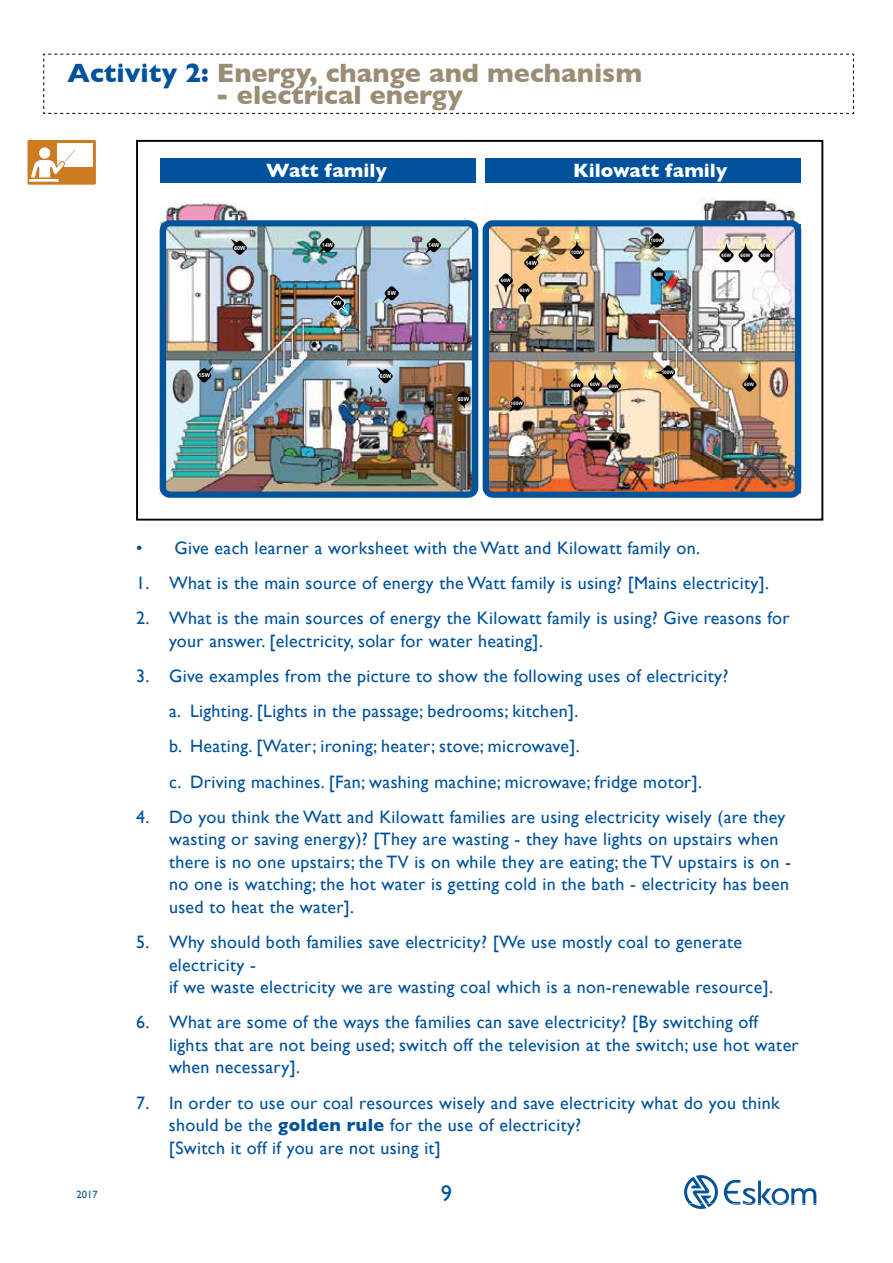
<style>
.page{position:relative;width:893px;height:1263px;background:#fff}
.page>*{position:absolute;margin:0;border:0;box-sizing:border-box;transform-origin:0 0}
.t1{font:700 27px "Gill Sans";color:#9b8c75}
.t2{font:22.5px "Gill Sans";color:#00529c}
.t3{font:700 19.65px "Gill Sans";color:#fff}
.t4{font:18px/22.5px "Gill Sans";letter-spacing:.02em;color:#00529c}
.t5{font:10.5px "Gill Sans";color:#00529c}
.t6{font:700 5.55px "Arial";color:#fff}
.t7{font:700 4.8px "Arial";color:#fff}
.s1{color:#00529c}
.s2{font-weight:700}
</style>
<div class="page">
<svg style="left:684px;top:1175px;width:132px;height:34px"></svg>
<svg style="left:43px;top:54px;width:811px;height:60px"></svg>
<svg style="left:28px;top:140px;width:68px;height:45px"></svg>
<div style="left:160px;top:158px;width:316px;height:24px;background:#00529c"></div>
<div style="left:485px;top:158px;width:316px;height:24px;background:#00529c"></div>
<img style="left:536px;top:199px;width:261px;height:21px">
<img style="left:162px;top:203px;width:93px;height:17px">
<img style="left:160px;top:220px;width:318px;height:278px">
<img style="left:483px;top:220px;width:318px;height:278px">
<svg style="left:382px;top:286px;width:17px;height:16px"></svg>
<svg style="left:330px;top:296px;width:17px;height:16px"></svg>
<svg style="left:318px;top:238px;width:17px;height:16px"></svg>
<svg style="left:424px;top:238px;width:17px;height:16px"></svg>
<svg style="left:197px;top:366px;width:17px;height:17px"></svg>
<svg style="left:231px;top:239px;width:16px;height:16px"></svg>
<svg style="left:377px;top:367px;width:16px;height:16px"></svg>
<svg style="left:456px;top:391px;width:15px;height:18px"></svg>
<svg style="left:498px;top:253px;width:43px;height:50px;background:#c1a27c"></svg>
<svg style="left:651px;top:267px;width:16px;height:15px"></svg>
<svg style="left:719px;top:243px;width:54px;height:20px"></svg>
<svg style="left:569px;top:372px;width:52px;height:21px"></svg>
<svg style="left:742px;top:372px;width:15px;height:20px"></svg>
<svg style="left:570px;top:240px;width:14px;height:19px"></svg>
<svg style="left:655px;top:365px;width:20px;height:15px"></svg>
<svg style="left:649px;top:233px;width:15px;height:16px"></svg>
<svg style="left:509px;top:396px;width:15px;height:16px"></svg>
<div style="left:136px;top:140px;width:687px;height:381px;border:2px solid #000"></div>
<h1 class="t1" style="left:68px;top:57px;width:576px"><span class="s1">Activity 2:</span> Energy, change and mechanism</h1>
<h1 class="t1" style="left:216px;top:79px;width:249px">- electrical energy</h1>
<p class="t3" style="left:266px;top:159px;width:122px">Watt family</p>
<p class="t3" style="left:573px;top:159px;width:156px">Kilowatt family</p>
<p class="t6" style="left:234px;top:244px;width:13px">60W</p>
<p class="t6" style="left:322px;top:242px;width:13px">14W</p>
<p class="t6" style="left:428px;top:242px;width:13px">14W</p>
<p class="t6" style="left:333px;top:300px;width:10px">8W</p>
<p class="t6" style="left:388px;top:290px;width:10px">8W</p>
<p class="t7" style="left:501px;top:278px;width:11px">60W</p>
<p class="t6" style="left:526px;top:259px;width:13px">14W</p>
<p class="t7" style="left:520px;top:288px;width:11px">60W</p>
<p class="t7" style="left:571px;top:249px;width:14px">100W</p>
<p class="t7" style="left:650px;top:237px;width:14px">100W</p>
<p class="t7" style="left:654px;top:271px;width:11px">60W</p>
<p class="t7" style="left:721px;top:252px;width:11px">60W</p>
<p class="t7" style="left:740px;top:252px;width:11px">60W</p>
<p class="t7" style="left:760px;top:252px;width:11px">60W</p>
<p class="t6" style="left:198px;top:372px;width:13px">15W</p>
<p class="t6" style="left:380px;top:372px;width:13px">60W</p>
<p class="t6" style="left:457px;top:395px;width:13px">60W</p>
<p class="t7" style="left:511px;top:401px;width:14px">100W</p>
<p class="t7" style="left:662px;top:369px;width:14px">100W</p>
<p class="t7" style="left:571px;top:382px;width:11px">60W</p>
<p class="t7" style="left:590px;top:382px;width:11px">60W</p>
<p class="t7" style="left:609px;top:383px;width:11px">60W</p>
<p class="t7" style="left:744px;top:382px;width:11px">60W</p>
<p class="t4" style="left:136px;top:536px;width:566px">• Give each learner a worksheet with the Watt and Kilowatt family on.</p>
<p class="t4" style="left:136px;top:571px;width:634px">1. What is the main source of energy the Watt family is using? [Mains electricity].</p>
<p class="t4" style="left:169px;top:607px;width:622px;text-indent:-33px">2. What is the main sources of energy the Kilowatt family is using? Give reasons for your answer. [electricity, solar for water heating].</p>
<p class="t4" style="left:169px;top:658px;width:561px;line-height:35.2px;text-indent:-33px">3. Give examples from the picture to show the following uses of electricity? a. Lighting. [Lights in the passage; bedrooms; kitchen].<br>b. Heating. [Water; ironing; heater; stove; microwave].<br>c. Driving machines. [Fan; washing machine; microwave; fridge motor].</p>
<p class="t4" style="left:169px;top:805px;width:623px;text-indent:-33px">4. Do you think the Watt and Kilowatt families are using electricity wisely (are they wasting or saving energy)? [They are wasting - they have lights on upstairs when there is no one upstairs; the TV is on while they are eating; the TV upstairs is on - no one is watching; the hot water is getting cold in the bath - electricity has been used to heat the water].</p>
<p class="t4" style="left:169px;top:931px;width:606px;text-indent:-33px">5. Why should both families save electricity? [We use mostly coal to generate electricity -<br>if we waste electricity we are wasting coal which is a non-renewable resource].</p>
<p class="t4" style="left:169px;top:1011px;width:631px;text-indent:-33px">6. What are some of the ways the families can save electricity? [By switching off lights that are not being used; switch off the television at the switch; use hot water when necessary].</p>
<p class="t4" style="left:169px;top:1091px;width:612px;text-indent:-33px">7. In order to use our coal resources wisely and save electricity what do you think should be the <span class="s2">golden rule</span> for the use of electricity?<br>[Switch it off if you are not using it]</p>
<p class="t5" style="left:77px;top:1188px;width:22px">2017</p>
<p class="t2" style="left:441px;top:1180px;width:13px">9</p>
</div>
